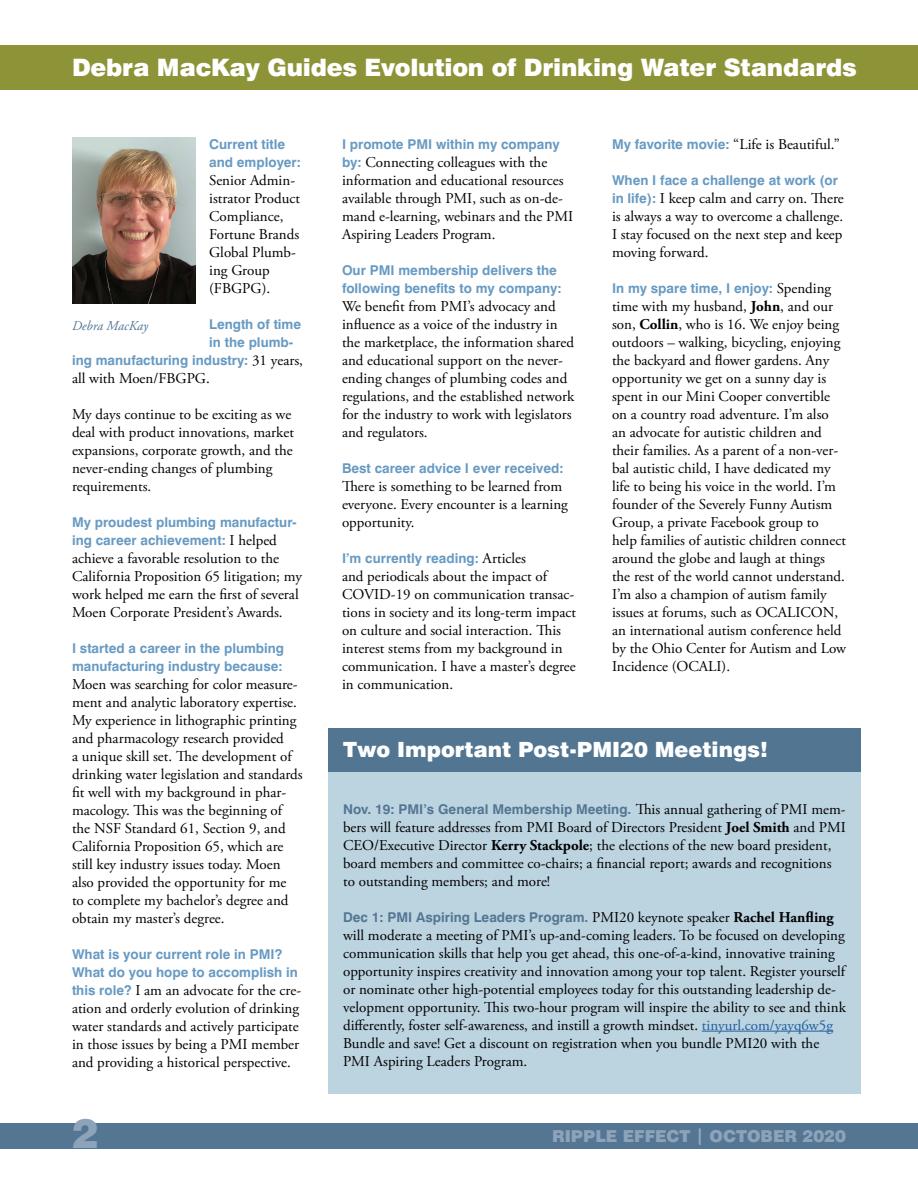
<style>
.page{position:relative;width:918px;height:1188px;background:#fff}
.page>*{position:absolute;margin:0;border:0;box-sizing:border-box;transform-origin:0 0}
.t1{font:900 40.5px "Swiss 721 BT";color:#8da3ba}
.inside_headline{font:900 24px "Swiss 721 BT";letter-spacing:-.01em;color:#fff}
.Inside_blue_block_he{font:900 21px "Swiss 721 BT";color:#fff}
.t2{font:900 16.5px "Swiss 721 BT";color:#8da3ba}
.body{font:15px/18px "Adobe Garamond Pro";color:#000}
.body-2{font:700 13.5px/18px "Swiss 721 BT";color:#679ac3}
.body-3{font:700 13.5px "Swiss 721 BT";color:#547693}
.t3{font:italic 13.5px "Adobe Garamond Pro";color:#547693}
.s1{font-family:"Adobe Garamond Pro";font-weight:400;font-size:15px;color:#000}
.s2{font-family:"Swiss 721 BT";font-weight:700;font-size:13.5px;color:#679ac3}
.s3{font-weight:700}
.s4{font-family:"Adobe Garamond Pro";font-size:15px;color:#000}
.s5{color:#215e9e}
</style>
<div class="page">
<div style="left:0;top:45px;width:918px;height:45px;background:#8d9438"></div>
<div style="left:0;top:1123px;width:918px;height:25px;background:#547693"></div>
<div style="left:328px;top:772px;width:533px;height:322px;background:#bcd3e0"></div>
<img style="left:72px;top:138px;width:124px;height:165px">
<div style="left:328px;top:728px;width:533px;height:44px;background:#527692"></div>
<hr style="left:702px;top:1031px;width:131px;height:1px;background:#215e9e">
<p class="inside_headline" style="left:72px;top:53px;width:786px">Debra MacKay Guides Evolution of Drinking Water Standards</p>
<p class="body-2" style="left:209px;top:135px;width:93px">Current title and employer:</p>
<p class="body" style="left:209px;top:172px;width:92px">Senior Admin&shy;istrator Product<br>Compliance,<br>Fortune Brands<br>Global Plumb&shy;ing Group (FBGPG).</p>
<p class="body-2" style="left:209px;top:315px;width:93px">Length of time</p>
<p class="body-2" style="left:209px;top:333px;width:86px">in the plumb-</p>
<p class="body-2" style="left:72px;top:351px;width:232px">ing manufacturing industry: <span class="s1">31 years,</span></p>
<p class="body" style="left:72px;top:370px;width:139px">all with Moen/FBGPG.</p>
<p class="body" style="left:72px;top:406px;width:223px">My days continue to be exciting as we deal with product innovations, market expansions, corporate growth, and the never-ending changes of plumbing requirements.</p>
<p class="body-2" style="left:72px;top:513px;width:226px">My proudest plumbing manufactur&shy;ing career achievement: <span class="s1">I helped</span></p>
<p class="body" style="left:72px;top:550px;width:232px">achieve a favorable resolution to the California Proposition 65 litigation; my work helped me earn the first of several Moen Corporate President’s Awards.</p>
<p class="body-2" style="left:72px;top:639px;width:214px">I started a career in the plumbing manufacturing industry because:</p>
<p class="body" style="left:72px;top:676px;width:232px">Moen was searching for color measure&shy;ment and analytic laboratory expertise.<br>My experience in lithographic printing and pharmacology research provided<br>a unique skill set. The development of drinking water legislation and standards fit well with my background in phar&shy;macology. This was the beginning of the NSF Standard 61, Section 9, and California Proposition 65, which are still key industry issues today. Moen also provided the opportunity for me<br>to complete my bachelor’s degree and obtain my master’s degree.</p>
<p class="body-2" style="left:72px;top:945px;width:227px">What is your current role in PMI?<br>What do you hope to accomplish in</p>
<p class="body" style="left:72px;top:982px;width:231px"><span class="s2">this role?</span> I am an advocate for the cre&shy;ation and orderly evolution of drinking water standards and actively participate in those issues by being a PMI member and providing a historical perspective.</p>
<p class="t3" style="left:72px;top:318px;width:78px">Debra MacKay</p>
<p class="body-2" style="left:342px;top:135px;width:219px">I promote PMI within my company</p>
<p class="body" style="left:342px;top:154px;width:233px"><span class="s2">by:</span> Connecting colleagues with the information and educational resources available through PMI, such as on-de&shy;mand e-learning, webinars and the PMI Aspiring Leaders Program.</p>
<p class="body-2" style="left:342px;top:261px;width:221px">Our PMI membership delivers the following benefits to my company:</p>
<p class="body" style="left:342px;top:298px;width:234px">We benefit from PMI’s advocacy and influence as a voice of the industry in the marketplace, the information shared and educational support on the never&shy;ending changes of plumbing codes and regulations, and the established network for the industry to work with legislators and regulators.</p>
<p class="body-2" style="left:342px;top:459px;width:223px">Best career advice I ever received:</p>
<p class="body" style="left:342px;top:478px;width:227px">There is something to be learned from everyone. Every encounter is a learning opportunity.</p>
<p class="body-2" style="left:342px;top:549px;width:186px">I’m currently reading: <span class="s1">Articles</span></p>
<p class="body" style="left:342px;top:568px;width:236px">and periodicals about the impact of COVID-19 on communication transac&shy;tions in society and its long-term impact on culture and social interaction. This interest stems from my background in communication. I have a master’s degree in communication.</p>
<p class="body" style="left:612px;top:136px;width:229px"><span class="s2">My favorite movie:</span> “Life is Beautiful.”</p>
<p class="body-2" style="left:612px;top:171px;width:227px">When I face a challenge at work (or</p>
<p class="body" style="left:612px;top:190px;width:233px;text-align:justify"><span class="s2">in life):</span> I keep calm and carry on. There is always a way to overcome a challenge.<br>I stay focused on the next step and keep moving forward.</p>
<p class="body-2" style="left:612px;top:279px;width:221px">In my spare time, I enjoy: <span class="s1">Spending</span></p>
<p class="body" style="left:612px;top:298px;width:236px">time with my husband, <span class="s3">John</span>, and our son, <span class="s3">Collin</span>, who is 16. We enjoy being outdoors – walking, bicycling, enjoying the backyard and flower gardens. Any opportunity we get on a sunny day is spent in our Mini Cooper convertible on a country road adventure. I’m also an advocate for autistic children and their families. As a parent of a non-ver&shy;bal autistic child, I have dedicated my life to being his voice in the world. I’m founder of the Severely Funny Autism Group, a private Facebook group to help families of autistic children connect around the globe and laugh at things the rest of the world cannot understand.<br>I’m also a champion of autism family issues at forums, such as OCALICON, an international autism conference held by the Ohio Center for Autism and Low Incidence (OCALI).</p>
<p class="Inside_blue_block_he" style="left:343px;top:736px;width:426px">Two Important Post-PMI20 Meetings!</p>
<p class="body-3" style="left:343px;top:801px;width:504px">Nov. 19: PMI’s General Membership Meeting. <span class="s1">This annual gathering of PMI mem-</span></p>
<p class="body" style="left:343px;top:818px;width:504px">bers will feature addresses from PMI Board of Directors President <span class="s3">Joel Smith</span> and PMI CEO/Executive Director <span class="s3">Kerry Stackpole</span>; the elections of the new board president, board members and committee co-chairs; a financial report; awards and recognitions to outstanding members; and more!</p>
<p class="body-3" style="left:343px;top:909px;width:492px">Dec 1: PMI Aspiring Leaders Program. <span class="s1">PMI20 keynote speaker</span> <span class="s4">Rachel Hanfling</span></p>
<p class="body" style="left:343px;top:926px;width:504px">will moderate a meeting of PMI’s up-and-coming leaders. To be focused on developing communication skills that help you get ahead, this one-of-a-kind, innovative training opportunity inspires creativity and innovation among your top talent. Register yourself or nominate other high-potential employees today for this outstanding leadership de&shy;velopment opportunity. This two-hour program will inspire the ability to see and think differently, foster self-awareness, and instill a growth mindset. <span class="s5">tinyurl.com/yayq6w5g </span>Bundle and save! Get a discount on registration when you bundle PMI20 with the PMI Aspiring Leaders Program.</p>
<h1 class="t1" style="left:72px;top:1109px;width:28px">2</h1>
<p class="t2" style="left:552px;top:1126px;width:295px">RIPPLE EFFECT | OCTOBER 2020</p>
</div>
